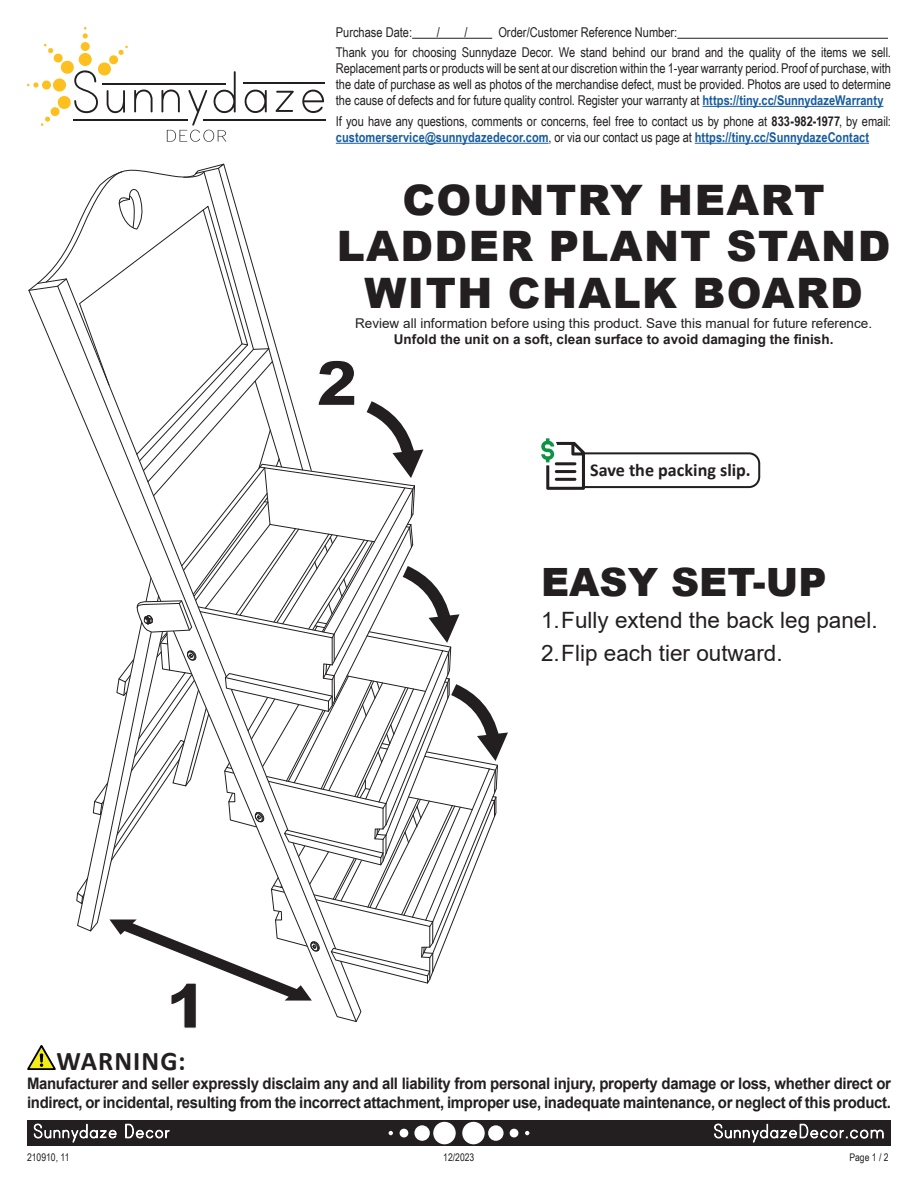
<style>
.page{position:relative;width:918px;height:1188px;background:#fff}
.page>*{position:absolute;margin:0;border:0;box-sizing:border-box;transform-origin:0 0}
.t1{font:900 42px/46.5px "Arial";letter-spacing:.035em;color:#231f20;text-align:center}
.t2{font:900 39px "Arial";color:#231f20}
.t3{font:700 27px "Calibri";letter-spacing:.04em;color:#231f20}
.t4{font:22.5px "Arial";color:#231f20}
.t5{font:700 18.15px "Calibri";color:#231f20}
.t6{font:700 15.9px/19px "Arial";letter-spacing:-.02em;color:#231f20;scale:.94 1}
.Warranty_Text{font:13.5px/15.9px "Arial Narrow";color:#231f20;text-align:justify}
.Disclaimers_9_pt{font:13.5px "Arial";color:#231f20}
.Disclaimers_9_pt-2{font:700 13.5px "Arial";color:#231f20}
.t7{font:10.5px "Arial Narrow";color:#231f20}
.s1{font-weight:700;color:#175d9e}
.s2{font-weight:700}
</style>
<div class="page">
<div style="left:27px;top:1120px;width:864px;height:26px;background:#231f20"></div>
<div style="left:462px;top:1122px;width:23px;height:22px;background:#fff;border-radius:50%"></div>
<div style="left:488px;top:1125px;width:16px;height:16px;background:#fff;border-radius:50%"></div>
<div style="left:510px;top:1129px;width:8px;height:8px;background:#fff;border-radius:50%"></div>
<svg style="left:525px;top:1131px;width:4px;height:4px"></svg>
<div style="left:433px;top:1122px;width:23px;height:22px;background:#fff;border-radius:50%"></div>
<div style="left:414px;top:1125px;width:16px;height:16px;background:#fff;border-radius:50%"></div>
<div style="left:400px;top:1129px;width:8px;height:8px;background:#fff;border-radius:50%"></div>
<svg style="left:389px;top:1131px;width:4px;height:4px"></svg>
<svg style="left:34px;top:1123px;width:83px;height:20px"></svg>
<svg style="left:125px;top:1124px;width:45px;height:15px"></svg>
<svg style="left:714px;top:1123px;width:170px;height:20px"></svg>
<svg style="left:134px;top:90px;width:19px;height:22px"></svg>
<svg style="left:245px;top:90px;width:22px;height:23px"></svg>
<svg style="left:276px;top:91px;width:18px;height:21px"></svg>
<svg style="left:302px;top:90px;width:22px;height:23px"></svg>
<svg style="left:81px;top:42px;width:9px;height:9px"></svg>
<svg style="left:83px;top:27px;width:5px;height:11px"></svg>
<svg style="left:27px;top:44px;width:101px;height:82px"></svg>
<hr style="left:244px;top:83px;width:81px;height:1px;background:#231f20">
<hr style="left:102px;top:83px;width:124px;height:1px;background:#231f20">
<hr style="left:73px;top:119px;width:115px;height:1px;background:#231f20">
<hr style="left:203px;top:119px;width:122px;height:1px;background:#231f20">
<svg style="left:161px;top:71px;width:75px;height:71px"></svg>
<hr style="left:702px;top:106px;width:182px;height:1px;background:#175d9e">
<hr style="left:336px;top:143px;width:213px;height:1px;background:#175d9e">
<hr style="left:695px;top:143px;width:174px;height:1px;background:#175d9e">
<hr style="left:412px;top:38px;width:80px;height:1px;background:#231f20">
<hr style="left:677px;top:38px;width:211px;height:1px;background:#231f20">
<svg style="left:27px;top:1045px;width:29px;height:25px"></svg>
<svg style="left:541px;top:438px;width:220px;height:52px"></svg>
<svg style="left:28px;top:163px;width:480px;height:866px"></svg>
<p class="Warranty_Text" style="left:336px;top:24px;width:78px">Purchase Date:</p>
<p class="Warranty_Text" style="left:437px;top:24px;width:5px">/</p>
<p class="Warranty_Text" style="left:465px;top:24px;width:5px">/</p>
<p class="Warranty_Text" style="left:498px;top:24px;width:181px">Order/Customer Reference Number:</p>
<p class="Warranty_Text" style="left:336px;top:44px;width:557px">Thank you for choosing Sunnydaze Decor. We stand behind our brand and the quality of the items we sell.<br>Replacement parts or products will be sent at our discretion within the 1-year warranty period. Proof of purchase, with the date of purchase as well as photos of the merchandise defect, must be provided. Photos are used to determine the cause of defects and for future quality control. Register your warranty at <span class="s1">https://tiny.cc/SunnydazeWarranty</span></p>
<p class="Warranty_Text" style="left:336px;top:112px;width:557px">If you have any questions, comments or concerns, feel free to contact us by phone at <span class="s2">833-982-1977</span>, by email: <span class="s1">customerservice@sunnydazedecor.com</span>, or via our contact us page at <span class="s1">https://tiny.cc/SunnydazeContact</span></p>
<p class="t1" style="left:337px;top:175px;width:555px">COUNTRY HEART<br>LADDER PLANT STAND<br>WITH CHALK BOARD</p>
<p class="Disclaimers_9_pt" style="left:355px;top:314px;width:518px">Review all information before using this product. Save this manual for future reference.</p>
<p class="Disclaimers_9_pt-2" style="left:394px;top:330px;width:441px">Unfold the unit on a soft, clean surface to avoid damaging the finish.</p>
<p class="t5" style="left:590px;top:457px;width:162px">Save the packing slip.</p>
<p class="t2" style="left:541px;top:554px;width:287px">EASY SET-UP</p>
<p class="t4" style="left:541px;top:605px;width:338px">1.Fully extend the back leg panel.</p>
<p class="t4" style="left:541px;top:638px;width:243px">2.Flip each tier outward.</p>
<p class="t3" style="left:57px;top:1042px;width:131px">WARNING:</p>
<p class="t6" style="left:27px;top:1074px;width:921px">Manufacturer and seller expressly disclaim any and all liability from personal injury, property damage or loss, whether direct or indirect, or incidental, resulting from the incorrect attachment, improper use, inadequate maintenance, or neglect of this product.</p>
<p class="t7" style="left:27px;top:1150px;width:44px">210910, 11</p>
<p class="t7" style="left:443px;top:1150px;width:33px">12/2023</p>
<p class="t7" style="left:849px;top:1150px;width:41px">Page 1 / 2</p>
</div>
